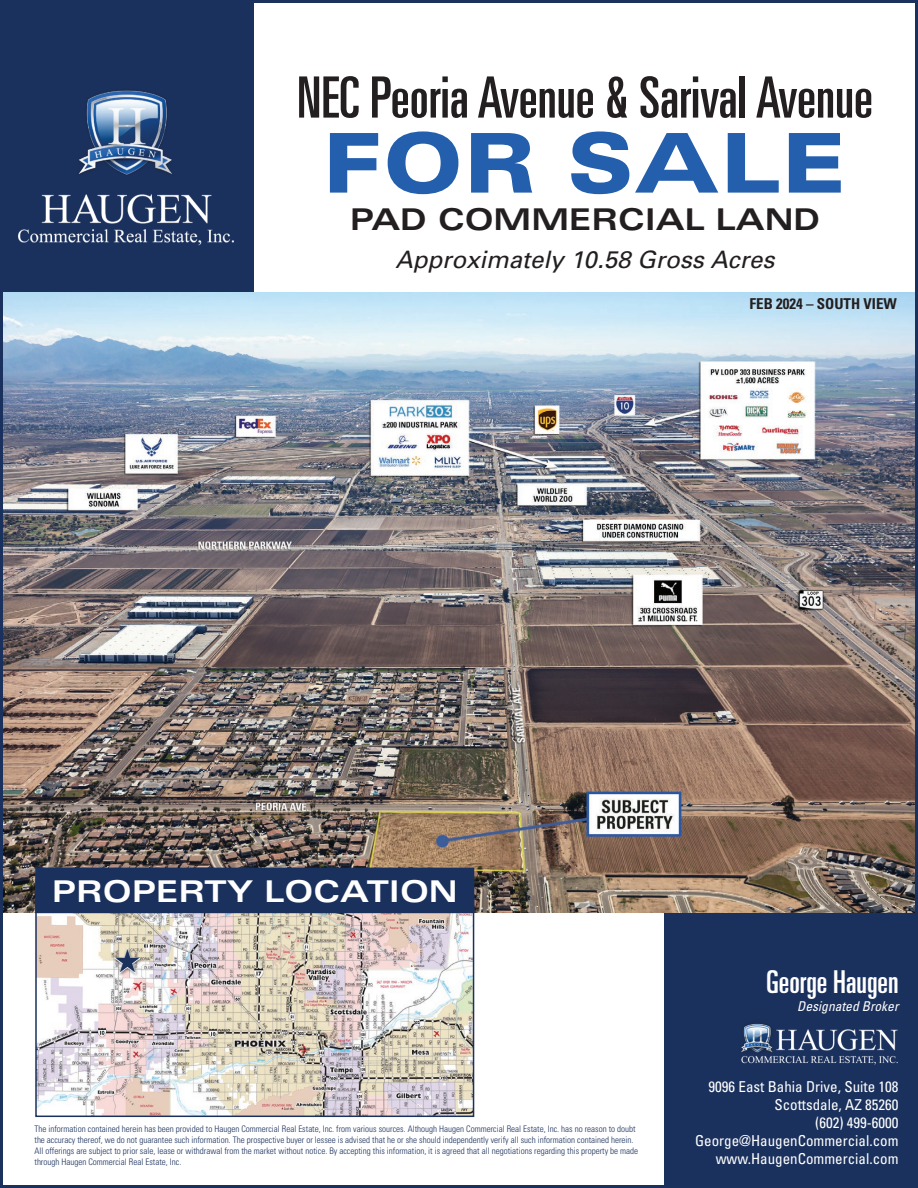
<style>
.page{position:relative;width:918px;height:1188px;background:#fff}
.page>*{position:absolute;margin:0;border:0;box-sizing:border-box;transform-origin:0 0}
.t1{font:900 expanded 82.5px "Univers";color:#235fad}
.t2{font:ultra-condensed 57px "Univers";color:#231f20}
.t3{font:ultra-condensed 31.5px "Univers";color:#fff}
.t4{font:700 expanded 30px "Univers";color:#231f20}
.t5{font:700 expanded 30px "Univers";color:#fff}
.t6{font:italic 24px "Univers";color:#231f20}
.t7{font:condensed 15px/18px "Univers";color:#fff;text-align:right}
.t8{font:700 condensed 15px "Univers";color:#231f20}
.t9{font:italic condensed 13.5px "Univers";color:#fff}
.t10{font:300 condensed 9px/10.8px "Univers";color:#1a315d}
</style>
<div class="page">
<div style="left:664px;top:711px;width:254px;height:477px;background:#1b315d"></div>
<div style="left:0;top:0;width:254px;height:826px;background:#1b315d"></div>
<img style="left:18px;top:90px;width:216px;height:156px">
<img style="left:741px;top:1023px;width:157px;height:42px">
<img style="left:4px;top:292px;width:910px;height:621px">
<img style="left:38px;top:913px;width:433px;height:201px">
<div style="left:35px;top:896px;width:439px;height:221px;border:2px solid #1b315d"></div>
<div style="left:36px;top:868px;width:438px;height:44px;background:#1b315d"></div>
<div style="left:35px;top:868px;width:439px;height:45px;border:2px solid #1b315d"></div>
<div style="left:113px;top:947px;width:32px;height:31px;background:#231f20;opacity:.55"></div>
<svg style="left:115px;top:949px;width:25px;height:24px"></svg>
<h2 class="t2" style="left:297px;top:65px;width:577px">NEC Peoria Avenue &amp; Sarival Avenue</h2>
<h1 class="t1" style="left:322px;top:115px;width:527px">FOR SALE</h1>
<h3 class="t4" style="left:350px;top:202px;width:472px">PAD COMMERCIAL LAND</h3>
<h3 class="t6" style="left:396px;top:244px;width:380px">Approximately 10.58 Gross Acres</h3>
<p class="t8" style="left:750px;top:294px;width:149px">FEB 2024 – SOUTH VIEW</p>
<p class="t5" style="left:52px;top:875px;width:408px">PROPERTY LOCATION</p>
<p class="t10" style="left:34px;top:1123px;width:605px">The information contained herein has been provided to Haugen Commercial Real Estate, Inc. from various sources. Although Haugen Commercial Real Estate, Inc. has no reason to doubt the accuracy thereof, we do not guarantee such information. The prospective buyer or lessee is advised that he or she should independently verify all such information contained herein.<br>All offerings are subject to prior sale, lease or withdrawal from the market without notice. By accepting this information, it is agreed that all negotiations regarding this property be made through Haugen Commercial Real Estate, Inc.</p>
<h3 class="t3" style="left:766px;top:964px;width:134px">George Haugen</h3>
<h3 class="t9" style="left:797px;top:998px;width:103px">Designated Broker</h3>
<h3 class="t7" style="left:695px;top:1077px;width:205px">9096 East Bahia Drive, Suite 108<br>Scottsdale, AZ 85260<br>(602) 499-6000<br>George@HaugenCommercial.com www.HaugenCommercial.com</h3>
</div>
